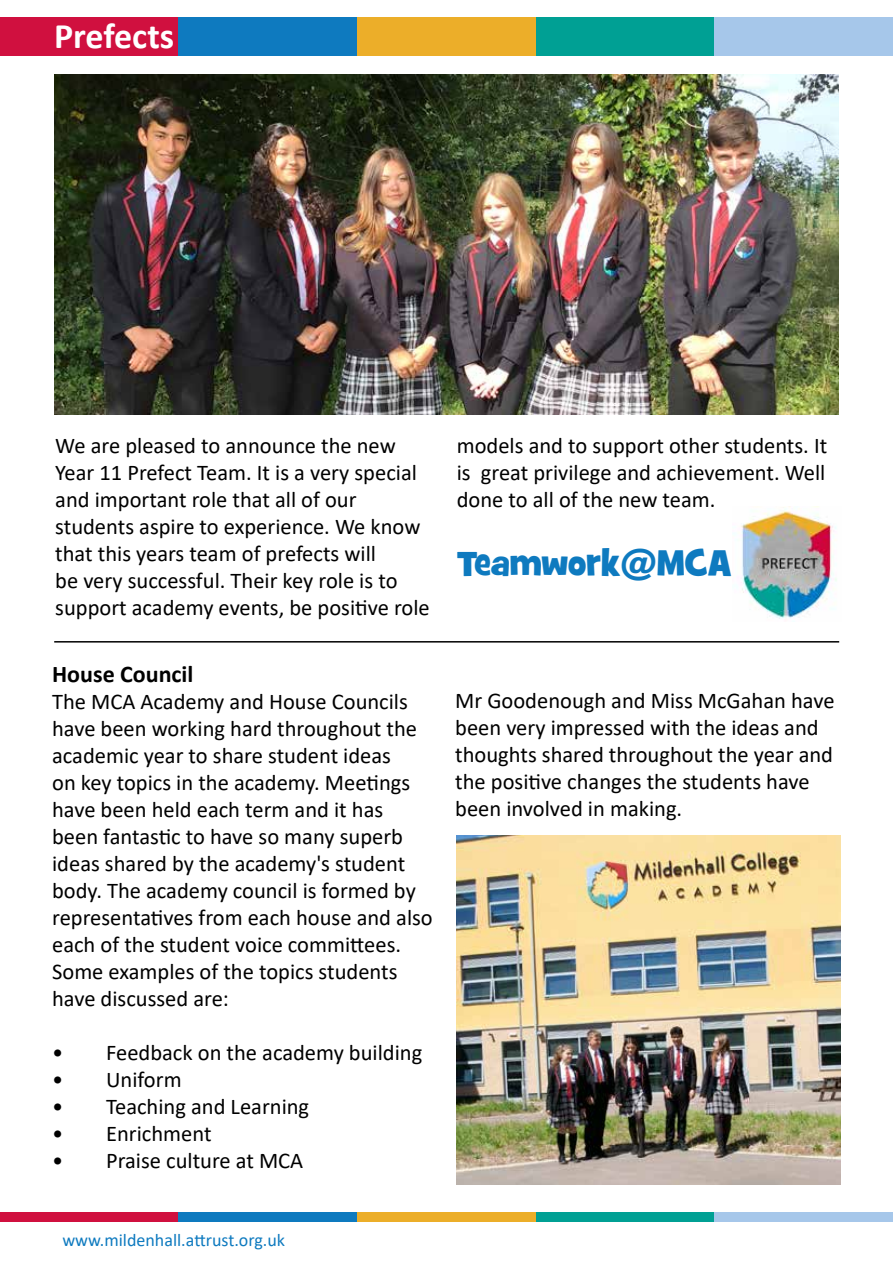
<style>
.page{position:relative;width:893px;height:1263px;background:#fff}
.page>*{position:absolute;margin:0;border:0;box-sizing:border-box;transform-origin:0 0}
.t1{font:36px "Grilled Cheese BTN";color:#0e7abf}
.t2{font:700 36px "Calibri";color:#fff}
.t3{font:700 24px "Calibri";color:#000}
.t4{font:22.5px/27px "Calibri";color:#000}
.t5{font:18px "Calibri";color:#0e7abf}
</style>
<div class="page">
<div style="left:536px;top:17px;width:178px;height:38px;background:#00a094"></div>
<div style="left:714px;top:17px;width:179px;height:38px;background:#a6c7ea"></div>
<div style="left:0;top:17px;width:179px;height:38px;background:#d0103f"></div>
<div style="left:179px;top:17px;width:178px;height:38px;background:#0e7abf"></div>
<div style="left:357px;top:17px;width:179px;height:38px;background:#ecae29"></div>
<div style="left:536px;top:1212px;width:178px;height:10px;background:#00a094"></div>
<div style="left:714px;top:1212px;width:179px;height:10px;background:#a6c7ea"></div>
<div style="left:0;top:1212px;width:179px;height:10px;background:#d0103f"></div>
<div style="left:179px;top:1212px;width:178px;height:10px;background:#0e7abf"></div>
<div style="left:357px;top:1212px;width:179px;height:10px;background:#ecae29"></div>
<img style="left:54px;top:74px;width:785px;height:341px">
<img style="left:733px;top:506px;width:104px;height:113px">
<hr style="left:54px;top:641px;width:785px;height:1px;background:#000">
<img style="left:457px;top:836px;width:383px;height:348px">
<h1 class="t2" style="left:54px;top:11px;width:122px">Prefects</h1>
<p class="t4" style="left:55px;top:431px;width:376px">We are pleased to announce the new Year 11 Prefect Team. It is a very special and important role that all of our students aspire to experience. We know that this years team of prefects will<br>be very successful. Their key role is to support academy events, be positive role</p>
<p class="t4" style="left:457px;top:431px;width:372px;text-align:justify">models and to support other students. It is great privilege and achievement. Well done to all of the new team.</p>
<h1 class="t1" style="left:457px;top:539px;width:275px">Teamwork@MCA</h1>
<p class="t3" style="left:52px;top:657px;width:143px">House Council</p>
<p class="t4" style="left:52px;top:688px;width:382px">The MCA Academy and House Councils have been working hard throughout the academic year to share student ideas<br>on key topics in the academy. Meetings have been held each term and it has been fantastic to have so many superb ideas shared by the academy's student body. The academy council is formed by representatives from each house and also each of the student voice committees.<br>Some examples of the topics students have discussed are:</p>
<p class="t4" style="left:52px;top:1039px;width:372px">• Feedback on the academy building</p>
<p class="t4" style="left:52px;top:1066px;width:131px">• Uniform</p>
<p class="t4" style="left:52px;top:1093px;width:259px">• Teaching and Learning</p>
<p class="t4" style="left:52px;top:1120px;width:161px">• Enrichment</p>
<p class="t4" style="left:52px;top:1147px;width:253px">• Praise culture at MCA</p>
<p class="t4" style="left:455px;top:686px;width:381px">Mr Goodenough and Miss McGahan have been very impressed with the ideas and thoughts shared throughout the year and the positive changes the students have been involved in making.</p>
<p class="t5" style="left:62px;top:1227px;width:224px">www.mildenhall.attrust.org.uk</p>
</div>
